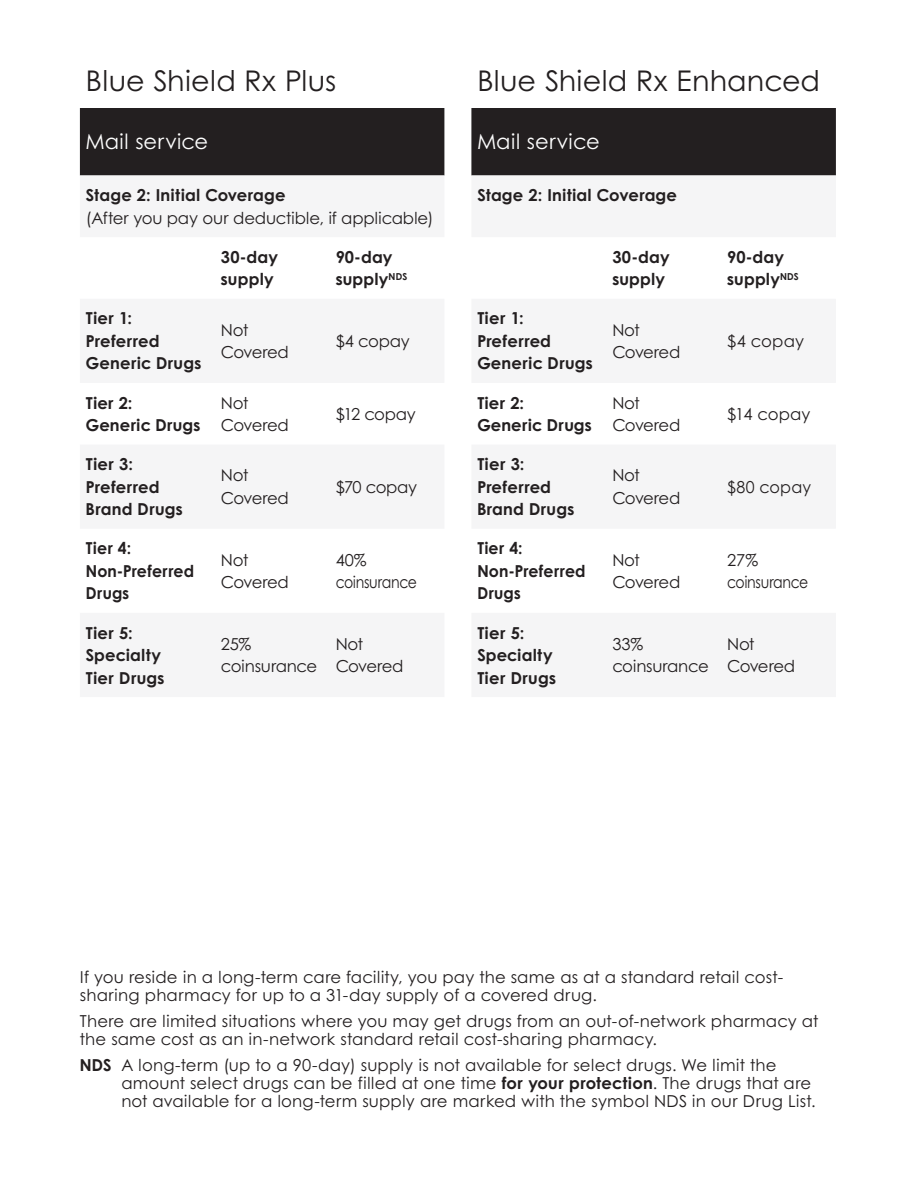
<style>
.page{position:relative;width:918px;height:1188px;background:#fff}
.page>*{position:absolute;margin:0;border:0;box-sizing:border-box;transform-origin:0 0}
.Subhead_centered{font:28.5px "Century Gothic B";letter-spacing:.005em;color:#231f20}
.Subhead_centered-2{font:21px "Century Gothic B";color:#fff}
.Body_text{font:16.5px/18px "Century Gothic B";letter-spacing:.01em;color:#231f20}
.Subhead_centered-3{font:700 16.5px/22.5px "Century Gothic B";letter-spacing:.01em;color:#231f20}
.Subhead_centered-4{font:16.5px/22.5px "Century Gothic B";letter-spacing:-.02em;color:#231f20}
.Subhead_centered-5{font:700 16.5px/22.5px "Century Gothic B";letter-spacing:.01em;color:#231f20;scale:.96 1}
.s1{font-weight:700}
</style>
<div class="page">
<div style="left:80px;top:108px;width:756px;height:68px;background:#231f20"></div>
<p class="Subhead_centered" style="left:86px;top:64px;width:252px">Blue Shield Rx Plus</p>
<p class="Subhead_centered" style="left:477px;top:64px;width:344px">Blue Shield Rx Enhanced</p>
<p class="Subhead_centered-2" style="left:86px;top:129px;width:124px">Mail service</p>
<p class="Subhead_centered-2" style="left:477px;top:129px;width:124px">Mail service</p>
<p class="Subhead_centered-4" style="left:86px;top:184px;width:349px"><span class="s1">Stage 2: Initial Coverage<br></span>(After you pay our deductible, if applicable)</p>
<p class="Subhead_centered-3" style="left:477px;top:184px;width:201px">Stage 2: Initial Coverage</p>
<p class="Subhead_centered-3" style="left:221px;top:245px;width:59px">30-day supply</p>
<p class="Subhead_centered-3" style="left:336px;top:245px;width:73px">90-day supply<sup>NDS</sup></p>
<p class="Subhead_centered-3" style="left:612px;top:245px;width:59px">30-day supply</p>
<p class="Subhead_centered-3" style="left:727px;top:245px;width:73px">90-day supply<sup>NDS</sup></p>
<p class="Subhead_centered-3" style="left:86px;top:307px;width:117px">Tier 1:<br>Preferred<br>Generic Drugs</p>
<p class="Subhead_centered-4" style="left:221px;top:318px;width:69px">Not<br>Covered</p>
<p class="Subhead_centered-4" style="left:336px;top:330px;width:76px">$4 copay</p>
<p class="Subhead_centered-3" style="left:477px;top:307px;width:117px">Tier 1:<br>Preferred<br>Generic Drugs</p>
<p class="Subhead_centered-4" style="left:612px;top:318px;width:69px">Not<br>Covered</p>
<p class="Subhead_centered-4" style="left:727px;top:330px;width:78px">$4 copay</p>
<p class="Subhead_centered-3" style="left:86px;top:391px;width:116px">Tier 2:<br>Generic Drugs</p>
<p class="Subhead_centered-4" style="left:221px;top:391px;width:69px">Not<br>Covered</p>
<p class="Subhead_centered-4" style="left:336px;top:402px;width:82px">$12 copay</p>
<p class="Subhead_centered-3" style="left:477px;top:391px;width:116px">Tier 2:<br>Generic Drugs</p>
<p class="Subhead_centered-4" style="left:612px;top:391px;width:69px">Not<br>Covered</p>
<p class="Subhead_centered-4" style="left:727px;top:402px;width:85px">$14 copay</p>
<p class="Subhead_centered-3" style="left:86px;top:453px;width:98px">Tier 3:<br>Preferred<br>Brand Drugs</p>
<p class="Subhead_centered-4" style="left:221px;top:464px;width:69px">Not<br>Covered</p>
<p class="Subhead_centered-4" style="left:336px;top:475px;width:83px">$70 copay</p>
<p class="Subhead_centered-3" style="left:477px;top:453px;width:98px">Tier 3:<br>Preferred<br>Brand Drugs</p>
<p class="Subhead_centered-4" style="left:612px;top:464px;width:69px">Not<br>Covered</p>
<p class="Subhead_centered-4" style="left:727px;top:475px;width:86px">$80 copay</p>
<p class="Subhead_centered-5" style="left:86px;top:537px;width:114px">Tier 4:<br>Non-Preferred<br>Drugs</p>
<p class="Subhead_centered-4" style="left:221px;top:548px;width:69px">Not<br>Covered</p>
<p class="Subhead_centered-4" style="left:336px;top:548px;width:83px">40% coinsurance</p>
<p class="Subhead_centered-5" style="left:477px;top:537px;width:114px">Tier 4:<br>Non-Preferred<br>Drugs</p>
<p class="Subhead_centered-4" style="left:612px;top:548px;width:69px">Not<br>Covered</p>
<p class="Subhead_centered-4" style="left:727px;top:548px;width:83px">27% coinsurance</p>
<p class="Subhead_centered-3" style="left:86px;top:621px;width:80px">Tier 5:<br>Specialty<br>Tier Drugs</p>
<p class="Subhead_centered-4" style="left:221px;top:632px;width:98px">25% coinsurance</p>
<p class="Subhead_centered-4" style="left:336px;top:632px;width:69px">Not<br>Covered</p>
<p class="Subhead_centered-3" style="left:477px;top:621px;width:80px">Tier 5:<br>Specialty<br>Tier Drugs</p>
<p class="Subhead_centered-4" style="left:612px;top:632px;width:98px">33% coinsurance</p>
<p class="Subhead_centered-4" style="left:727px;top:632px;width:69px">Not<br>Covered</p>
<p class="Body_text" style="left:80px;top:968px;width:705px">If you reside in a long-term care facility, you pay the same as at a standard retail cost&shy;sharing pharmacy for up to a 31-day supply of a covered drug.</p>
<p class="Body_text" style="left:80px;top:1012px;width:740px">There are limited situations where you may get drugs from an out-of-network pharmacy at the same cost as an in-network standard retail cost-sharing pharmacy.</p>
<p class="Body_text" style="left:121px;top:1056px;width:696px;text-indent:-41px"><span class="s1">NDS</span> A long-term (up to a 90-day) supply is not available for select drugs. We limit the amount select drugs can be filled at one time <span class="s1">for your protection</span>. The drugs that are not available for a long-term supply are marked with the symbol NDS in our Drug List.</p>
</div>
